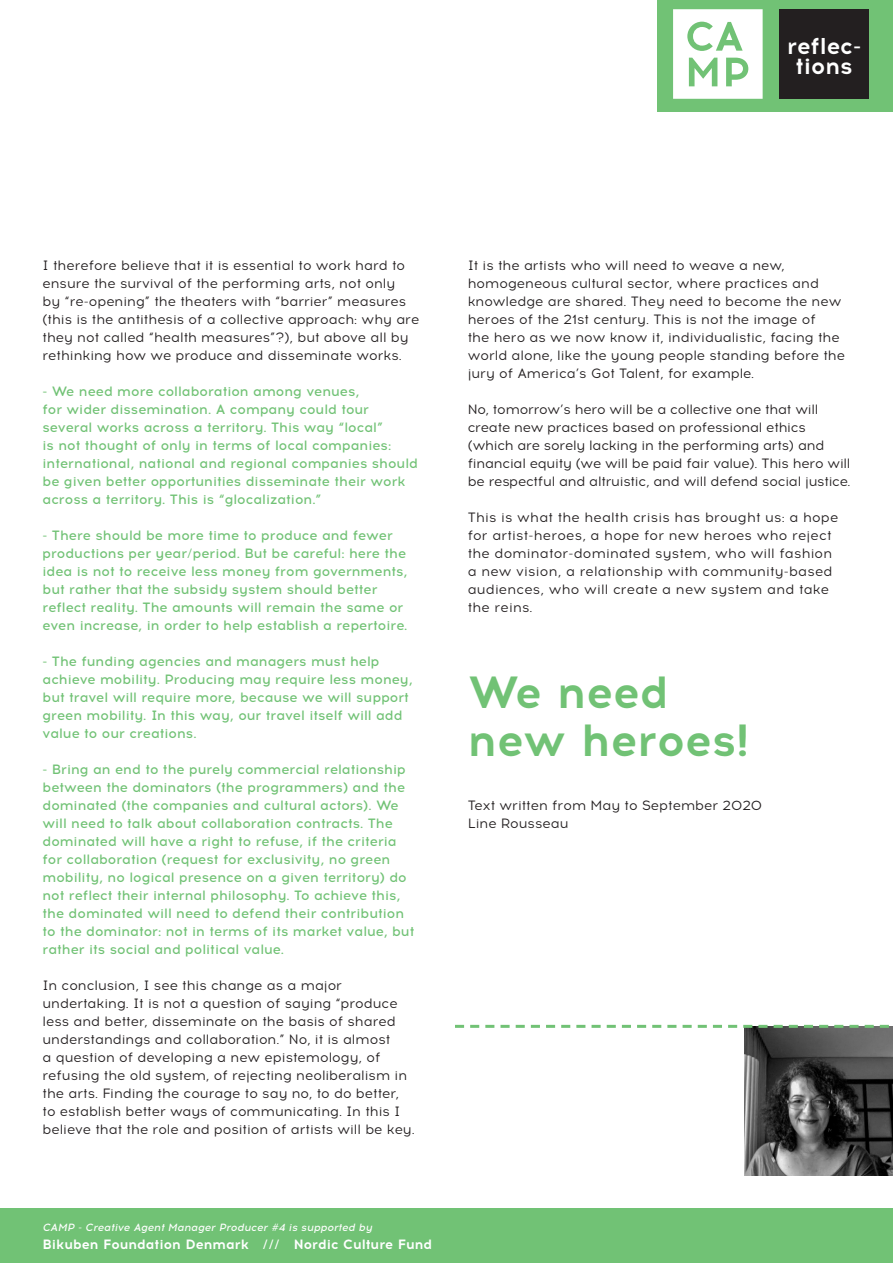
<style>
.page{position:relative;width:893px;height:1263px;background:#fff}
.page>*{position:absolute;margin:0;border:0;box-sizing:border-box;transform-origin:0 0}
.t1{font:700 45px "Acrom";color:#71c275}
.t2{font:700 22.8px/20.1px "Acrom";color:#fff;text-align:center}
.t3{font:13.5px/18px "Acrom";color:#231f20}
.t4{font:500 13.5px/18px "Acrom";color:#71c275}
.t5{font:700 13.5px "Acrom";color:#fff}
.t6{font:italic 500 10.5px "Acrom";color:#fff}
</style>
<div class="page">
<div style="left:658px;top:0;width:235px;height:112px;background:#71c275"></div>
<svg style="left:673px;top:9px;width:90px;height:90px"></svg>
<div style="left:779px;top:9px;width:90px;height:90px;background:#231f20"></div>
<img style="left:744px;top:1028px;width:149px;height:147px">
<svg style="left:455px;top:1025px;width:438px;height:3px"></svg>
<div style="left:0;top:1209px;width:893px;height:54px;background:#71c275"></div>
<p class="t2" style="left:787px;top:37px;width:76px">reflec&shy;tions</p>
<p class="t3" style="left:43px;top:257px;width:378px">I therefore believe that it is essential to work hard to ensure the survival of the performing arts, not only<br>by “re-opening” the theaters with “barrier” measures (this is the antithesis of a collective approach: why are they not called “health measures”?), but above all by rethinking how we produce and disseminate works.</p>
<p class="t4" style="left:43px;top:383px;width:377px">- We need more collaboration among venues,<br>for wider dissemination. A company could tour several works across a territory. This way “local”<br>is not thought of only in terms of local companies: international, national and regional companies should be given better opportunities disseminate their work across a territory. This is “glocalization.”</p>
<p class="t4" style="left:43px;top:527px;width:367px">- There should be more time to produce and fewer productions per year/period. But be careful: here the idea is not to receive less money from governments, but rather that the subsidy system should better reflect reality. The amounts will remain the same or even increase, in order to help establish a repertoire.</p>
<p class="t4" style="left:43px;top:653px;width:372px">- The funding agencies and managers must help achieve mobility. Producing may require less money, but travel will require more, because we will support green mobility. In this way, our travel itself will add value to our creations.</p>
<p class="t4" style="left:43px;top:761px;width:373px">- Bring an end to the purely commercial relationship between the dominators (the programmers) and the dominated (the companies and cultural actors). We will need to talk about collaboration contracts. The dominated will have a right to refuse, if the criteria for collaboration (request for exclusivity, no green mobility, no logical presence on a given territory) do not reflect their internal philosophy. To achieve this, the dominated will need to defend their contribution to the dominator: not in terms of its market value, but rather its social and political value.</p>
<p class="t3" style="left:43px;top:977px;width:374px">In conclusion, I see this change as a major undertaking. It is not a question of saying “produce less and better, disseminate on the basis of shared understandings and collaboration.” No, it is almost<br>a question of developing a new epistemology, of refusing the old system, of rejecting neoliberalism in the arts. Finding the courage to say no, to do better, to establish better ways of communicating. In this I believe that the role and position of artists will be key.</p>
<p class="t6" style="left:43px;top:1220px;width:334px">CAMP - Creative Agent Manager Producer #4 is supported by</p>
<p class="t5" style="left:43px;top:1234px;width:391px">Bikuben Foundation Denmark /// Nordic Culture Fund</p>
<p class="t3" style="left:468px;top:257px;width:379px">It is the artists who will need to weave a new, homogeneous cultural sector, where practices and knowledge are shared. They need to become the new heroes of the 21st century. This is not the image of<br>the hero as we now know it, individualistic, facing the world alone, like the young people standing before the jury of America’s Got Talent, for example.</p>
<p class="t3" style="left:468px;top:401px;width:384px">No, tomorrow’s hero will be a collective one that will create new practices based on professional ethics (which are sorely lacking in the performing arts) and financial equity (we will be paid fair value). This hero will be respectful and altruistic, and will defend social justice.</p>
<p class="t3" style="left:468px;top:509px;width:372px">This is what the health crisis has brought us: a hope for artist-heroes, a hope for new heroes who reject the dominator-dominated system, who will fashion a new vision, a relationship with community-based audiences, who will create a new system and take the reins.</p>
<p class="t1" style="left:468px;top:660px;width:203px">We need</p>
<p class="t1" style="left:468px;top:708px;width:282px">new heroes!</p>
<p class="t3" style="left:468px;top:797px;width:296px">Text written from May to September 2020</p>
<p class="t3" style="left:468px;top:815px;width:102px">Line Rousseau</p>
</div>
